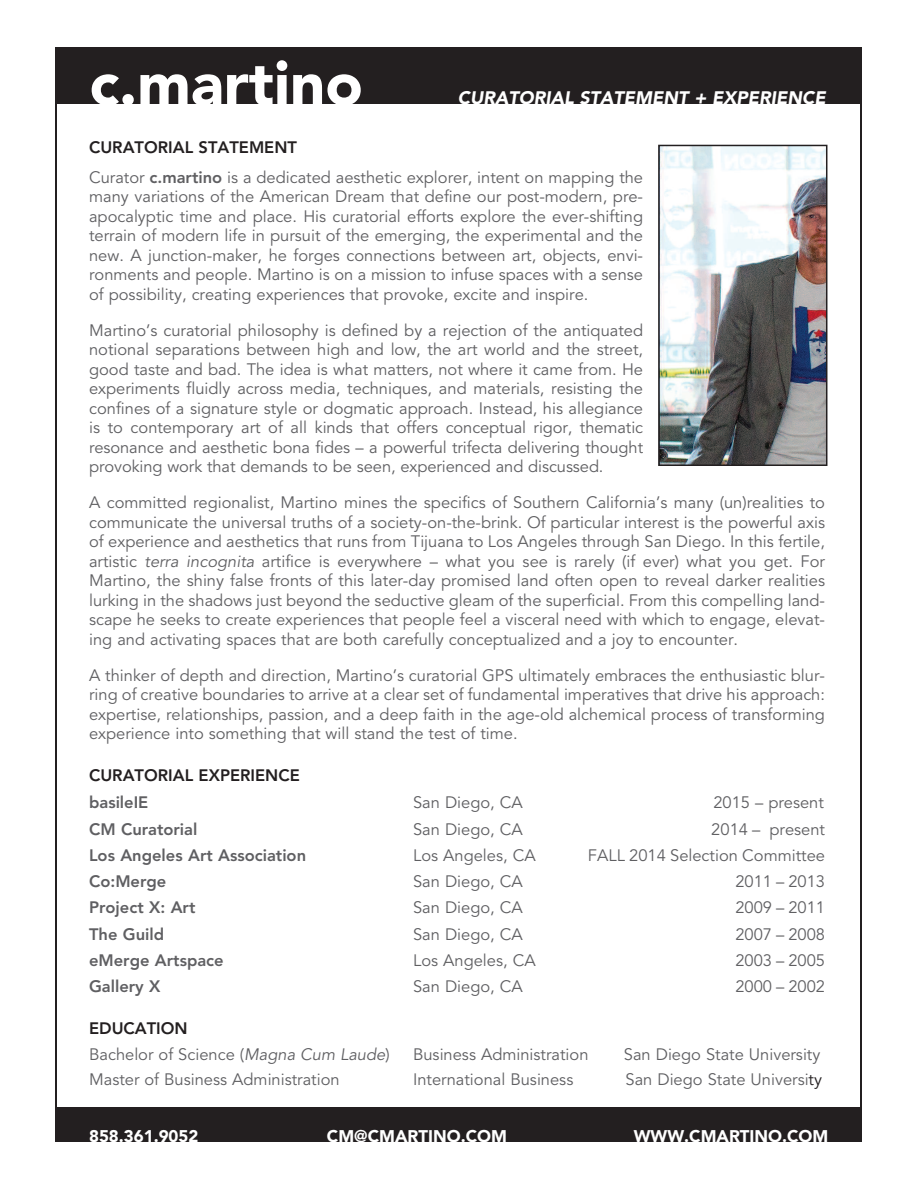
<style>
.page{position:relative;width:918px;height:1188px;background:#fff}
.page>*{position:absolute;margin:0;border:0;box-sizing:border-box;transform-origin:0 0}
.t1{font:900 61.65px "Avenir";color:#fff}
.t2{font:italic 900 18px "Avenir";color:#fff}
.t3{font:900 16.8px "Avenir";color:#fff}
.t4{font:16.5px/19.5px "Avenir";color:#5f5f62;text-align:justify}
.t5{font:800 16.5px "Avenir";color:#5f5f62}
.t6{font:800 16.5px "Avenir";color:#231f20}
.s1{font-weight:800;color:#231f20}
.s2{font-weight:800}
.s3{font-style:italic}
.s4{color:#231f20}
</style>
<div class="page">
<div style="left:56px;top:48px;width:806px;height:1094px;background:#231f20"></div>
<div style="left:57px;top:104px;width:803px;height:1003px;background:#fff"></div>
<img style="left:661px;top:148px;width:163px;height:315px">
<div style="left:658px;top:145px;width:169px;height:321px;border:2px solid #231f20"></div>
<h1 class="t1" style="left:89px;top:31px;width:275px">c.martino</h1>
<p class="t2" style="left:458px;top:83px;width:370px">CURATORIAL STATEMENT + EXPERIENCE</p>
<p class="t4" style="left:89px;top:133px;width:556px;line-height:30px"><span class="s1">CURATORIAL STATEMENT<br></span>Curator <span class="s2">c.martino</span> is a dedicated aesthetic explorer, intent on mapping the</p>
<p class="t4" style="left:89px;top:187px;width:556px">many variations of the American Dream that define our post-modern, pre&shy;apocalyptic time and place. His curatorial efforts explore the ever-shifting terrain of modern life in pursuit of the emerging, the experimental and the new. A junction-maker, he forges connections between art, objects, envi&shy;ronments and people. Martino is on a mission to infuse spaces with a sense of possibility, creating experiences that provoke, excite and inspire.</p>
<p class="t4" style="left:89px;top:321px;width:556px">Martino’s curatorial philosophy is defined by a rejection of the antiquated notional separations between high and low, the art world and the street, good taste and bad. The idea is what matters, not where it came from. He experiments fluidly across media, techniques, and materials, resisting the confines of a signature style or dogmatic approach. Instead, his allegiance is to contemporary art of all kinds that offers conceptual rigor, thematic resonance and aesthetic bona fides – a powerful trifecta delivering thought provoking work that demands to be seen, experienced and discussed.</p>
<p class="t4" style="left:89px;top:493px;width:737px">A committed regionalist, Martino mines the specifics of Southern California’s many (un)realities to communicate the universal truths of a society-on-the-brink. Of particular interest is the powerful axis of experience and aesthetics that runs from Tijuana to Los Angeles through San Diego. In this fertile, artistic <span class="s3">terra incognita</span> artifice is everywhere – what you see is rarely (if ever) what you get. For Martino, the shiny false fronts of this later-day promised land often open to reveal darker realities lurking in the shadows just beyond the seductive gleam of the superficial. From this compelling land&shy;scape he seeks to create experiences that people feel a visceral need with which to engage, elevat&shy;ing and activating spaces that are both carefully conceptualized and a joy to encounter.</p>
<p class="t4" style="left:89px;top:666px;width:737px">A thinker of depth and direction, Martino’s curatorial GPS ultimately embraces the enthusiastic blur&shy;ring of creative boundaries to arrive at a clear set of fundamental imperatives that drive his approach: expertise, relationships, passion, and a deep faith in the age-old alchemical process of transforming experience into something that will stand the test of time.</p>
<p class="t6" style="left:89px;top:763px;width:212px">CURATORIAL EXPERIENCE</p>
<p class="t5" style="left:89px;top:790px;width:61px">basileIE</p>
<p class="t4" style="left:413px;top:793px;width:111px">San Diego, CA</p>
<p class="t4" style="left:713px;top:793px;width:112px">2015 – present</p>
<p class="t5" style="left:89px;top:816px;width:110px">CM Curatorial</p>
<p class="t4" style="left:413px;top:820px;width:111px">San Diego, CA</p>
<p class="t4" style="left:711px;top:820px;width:115px">2014 – present</p>
<p class="t5" style="left:89px;top:842px;width:219px">Los Angeles Art Association</p>
<p class="t4" style="left:413px;top:846px;width:124px">Los Angeles, CA</p>
<p class="t4" style="left:588px;top:846px;width:239px">FALL 2014 Selection Committee</p>
<p class="t5" style="left:89px;top:869px;width:79px">Co:Merge</p>
<p class="t4" style="left:413px;top:872px;width:111px">San Diego, CA</p>
<p class="t4" style="left:735px;top:872px;width:91px">2011 – 2013</p>
<p class="t5" style="left:89px;top:895px;width:108px">Project X: Art</p>
<p class="t4" style="left:413px;top:898px;width:111px">San Diego, CA</p>
<p class="t4" style="left:735px;top:898px;width:91px">2009 – 2011</p>
<p class="t5" style="left:89px;top:921px;width:77px">The Guild</p>
<p class="t4" style="left:413px;top:924px;width:111px">San Diego, CA</p>
<p class="t4" style="left:735px;top:924px;width:91px">2007 – 2008</p>
<p class="t5" style="left:89px;top:947px;width:136px">eMerge Artspace</p>
<p class="t4" style="left:413px;top:951px;width:124px">Los Angeles, CA</p>
<p class="t4" style="left:735px;top:951px;width:91px">2003 – 2005</p>
<p class="t5" style="left:89px;top:974px;width:73px">Gallery X</p>
<p class="t4" style="left:413px;top:977px;width:111px">San Diego, CA</p>
<p class="t4" style="left:735px;top:977px;width:91px">2000 – 2002</p>
<p class="t4" style="left:89px;top:1016px;width:302px;line-height:25.5px"><span class="s1">EDUCATION<br></span>Bachelor of Science (<span class="s3">Magna Cum Laude</span>)</p>
<p class="t4" style="left:413px;top:1044px;width:177px">Business Administration</p>
<p class="t4" style="left:624px;top:1044px;width:198px">San Diego State University</p>
<p class="t4" style="left:89px;top:1070px;width:252px">Master of Business Administration</p>
<p class="t4" style="left:413px;top:1070px;width:162px">International Business</p>
<p class="t4" style="left:626px;top:1070px;width:198px">San Diego State Universi<span class="s4">ty</span></p>
<p class="t3" style="left:89px;top:1122px;width:111px">858.361.9052</p>
<p class="t3" style="left:327px;top:1122px;width:182px">CM@CMARTINO.COM</p>
<p class="t3" style="left:634px;top:1122px;width:196px">WWW.CMARTINO.COM</p>
</div>
